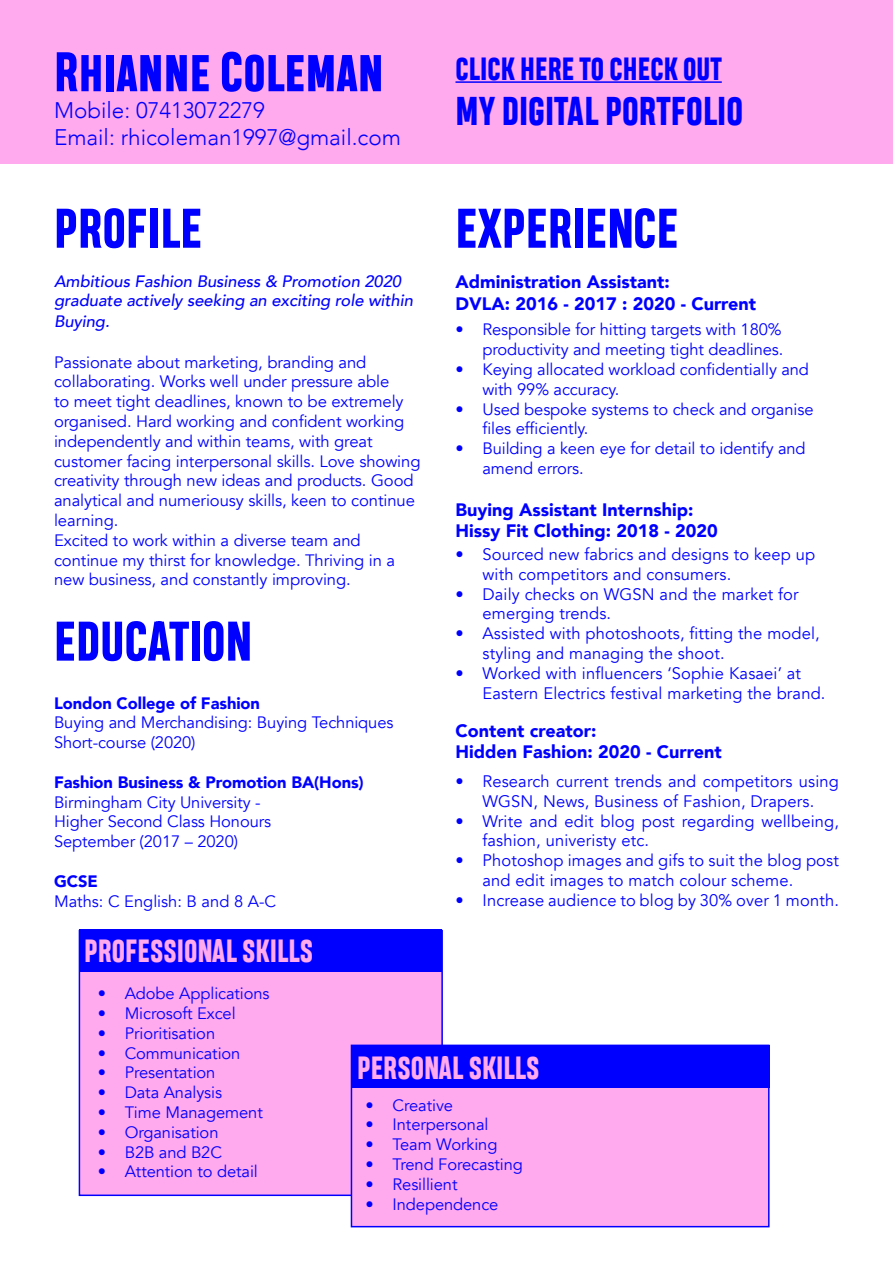
<style>
.page{position:relative;width:893px;height:1263px;background:#fff}
.page>*{position:absolute;margin:0;border:0;box-sizing:border-box;transform-origin:0 0}
.t1{font:52.5px "Heading Smallcase Pro Trial Extra B";color:#00f}
.t2{font:37.5px "Heading Smallcase Pro Trial Extra B";color:#00f}
.t3{font:30px "Heading Smallcase Pro Trial Extra B";color:#ffa9ef}
.t4{font:30px "Heading Smallcase Pro Trial Extra B";color:#00f}
.t5{font:300 22.5px/27px "Avenir";color:#00f}
.t6{font:900 18px/21.6px "Avenir";color:#00f}
.t7{font:16.65px/19.8px "Avenir";letter-spacing:.01em;color:#00f}
.t8{font:16.5px/19.8px "Avenir";letter-spacing:-.005em;color:#00f}
.t9{font:italic 500 16.5px/20.2px "Avenir";letter-spacing:-.005em;color:#00f}
.t10{font:900 16.5px "Avenir";letter-spacing:-.005em;color:#00f}
</style>
<div class="page">
<div style="left:0;top:0;width:893px;height:164px;background:#ffa9ef"></div>
<hr style="left:455px;top:81px;width:267px;height:2px;background:#00f">
<div style="left:79px;top:930px;width:364px;height:266px;background:#ffa9ef;border:2px solid #00f"></div>
<div style="left:351px;top:1044px;width:419px;height:183px;background:#ffa9ef;border:2px solid #00f"></div>
<div style="left:79px;top:929px;width:363px;height:43px;background:#00f"></div>
<div style="left:351px;top:1045px;width:419px;height:43px;background:#00f"></div>
<h1 class="t1" style="left:54px;top:39px;width:331px">Rhianne Coleman</h1>
<h3 class="t5" style="left:54px;top:97px;width:348px">Mobile: 07413072279<br>Email: rhicoleman1997@gmail.com</h3>
<h1 class="t1" style="left:54px;top:195px;width:150px">PROFILE</h1>
<p class="t9" style="left:54px;top:271px;width:360px">Ambitious Fashion Business &amp; Promotion 2020 graduate actively seeking an exciting role within<br>Buying.</p>
<p class="t8" style="left:54px;top:352px;width:368px">Passionate about marketing, branding and collaborating. Works well under pressure able<br>to meet tight deadlines, known to be extremely organised. Hard working and confident working independently and within teams, with great customer facing interpersonal skills. Love showing creativity through new ideas and products. Good analytical and numeriousy skills, keen to continue learning.<br>Excited to work within a diverse team and continue my thirst for knowledge. Thriving in a new business, and constantly improving.</p>
<h1 class="t1" style="left:54px;top:608px;width:199px">EDUCATION</h1>
<p class="t10" style="left:54px;top:689px;width:208px">London College of Fashion</p>
<p class="t8" style="left:54px;top:713px;width:341px">Buying and Merchandising: Buying Techniques<br>Short-course (2020)</p>
<p class="t10" style="left:54px;top:768px;width:311px">Fashion Business &amp; Promotion BA(Hons)</p>
<p class="t8" style="left:54px;top:792px;width:219px">Birmingham City University -<br>Higher Second Class Honours<br>September (2017 – 2020)</p>
<p class="t10" style="left:54px;top:867px;width:46px">GCSE</p>
<p class="t8" style="left:54px;top:891px;width:224px">Maths: C English: B and 8 A-C</p>
<h3 class="t3" style="left:84px;top:932px;width:230px">PROFESSIONAL SKILLS</h3>
<h3 class="t4" style="left:455px;top:50px;width:268px">CLICK HERE TO CHECK OUT</h3>
<h2 class="t2" style="left:455px;top:87px;width:289px">MY DIGITAL PORTFOLIO</h2>
<h1 class="t1" style="left:455px;top:195px;width:225px">EXPERIENCE</h1>
<p class="t6" style="left:455px;top:270px;width:302px">Administration Assistant:<br>DVLA: 2016 - 2017 : 2020 - Current</p>
<p class="t8" style="left:455px;top:320px;width:329px;text-align:right">• Responsible for hitting targets with 180% productivity and meeting tight deadlines.</p>
<p class="t8" style="left:482px;top:360px;width:328px;text-indent:-27px">• Keying allocated workload confidentially and with 99% accuracy.</p>
<p class="t8" style="left:482px;top:399px;width:333px;text-indent:-27px">• Used bespoke systems to check and organise files efficiently.</p>
<p class="t8" style="left:482px;top:439px;width:325px;text-indent:-27px">• Building a keen eye for detail to identify and amend errors.</p>
<p class="t6" style="left:455px;top:498px;width:264px">Buying Assistant Internship:<br>Hissy Fit Clothing: 2018 - 2020</p>
<p class="t7" style="left:482px;top:545px;width:334px;text-indent:-27px">• Sourced new fabrics and designs to keep up with competitors and consumers.</p>
<p class="t7" style="left:482px;top:584px;width:318px;text-indent:-27px">• Daily checks on WGSN and the market for emerging trends.</p>
<p class="t7" style="left:482px;top:624px;width:339px;text-indent:-27px">• Assisted with photoshoots, fitting the model, styling and managing the shoot.</p>
<p class="t7" style="left:482px;top:663px;width:344px;text-indent:-27px">• Worked with influencers ‘Sophie Kasaei’ at<br>Eastern Electrics festival marketing the brand.</p>
<p class="t6" style="left:455px;top:719px;width:268px">Content creator:<br>Hidden Fashion: 2020 - Current</p>
<p class="t7" style="left:455px;top:772px;width:385px;text-align:center">• Research current trends and competitors using<br>WGSN, News, Business of Fashion, Drapers.</p>
<p class="t7" style="left:482px;top:811px;width:358px;text-indent:-27px">• Write and edit blog post regarding wellbeing, fashion, univeristy etc.</p>
<p class="t7" style="left:482px;top:851px;width:358px;text-indent:-27px">• Photoshop images and gifs to suit the blog post and edit images to match colour scheme.</p>
<p class="t7" style="left:455px;top:890px;width:385px">• Increase audience to blog by 30% over 1 month.</p>
<p class="t8" style="left:98px;top:984px;width:173px">• Adobe Applications</p>
<p class="t8" style="left:98px;top:1004px;width:139px">• Microsoft Excel</p>
<p class="t8" style="left:98px;top:1023px;width:119px">• Prioritisation</p>
<p class="t8" style="left:98px;top:1043px;width:144px">• Communication</p>
<p class="t8" style="left:98px;top:1063px;width:119px">• Presentation</p>
<p class="t8" style="left:98px;top:1083px;width:126px">• Data Analysis</p>
<p class="t8" style="left:98px;top:1103px;width:167px">• Time Management</p>
<p class="t8" style="left:98px;top:1122px;width:122px">• Organisation</p>
<p class="t8" style="left:98px;top:1142px;width:126px">• B2B and B2C</p>
<p class="t8" style="left:98px;top:1162px;width:162px">• Attention to detail</p>
<h3 class="t3" style="left:357px;top:1049px;width:184px">PERSONAL SKILLS</h3>
<p class="t8" style="left:366px;top:1095px;width:89px">• Creative</p>
<p class="t8" style="left:366px;top:1115px;width:124px">• Interpersonal</p>
<p class="t8" style="left:366px;top:1135px;width:133px">• Team Working</p>
<p class="t8" style="left:366px;top:1155px;width:159px">• Trend Forecasting</p>
<p class="t8" style="left:366px;top:1174px;width:93px">• Resillient</p>
<p class="t8" style="left:366px;top:1194px;width:134px">• Independence</p>
</div>
